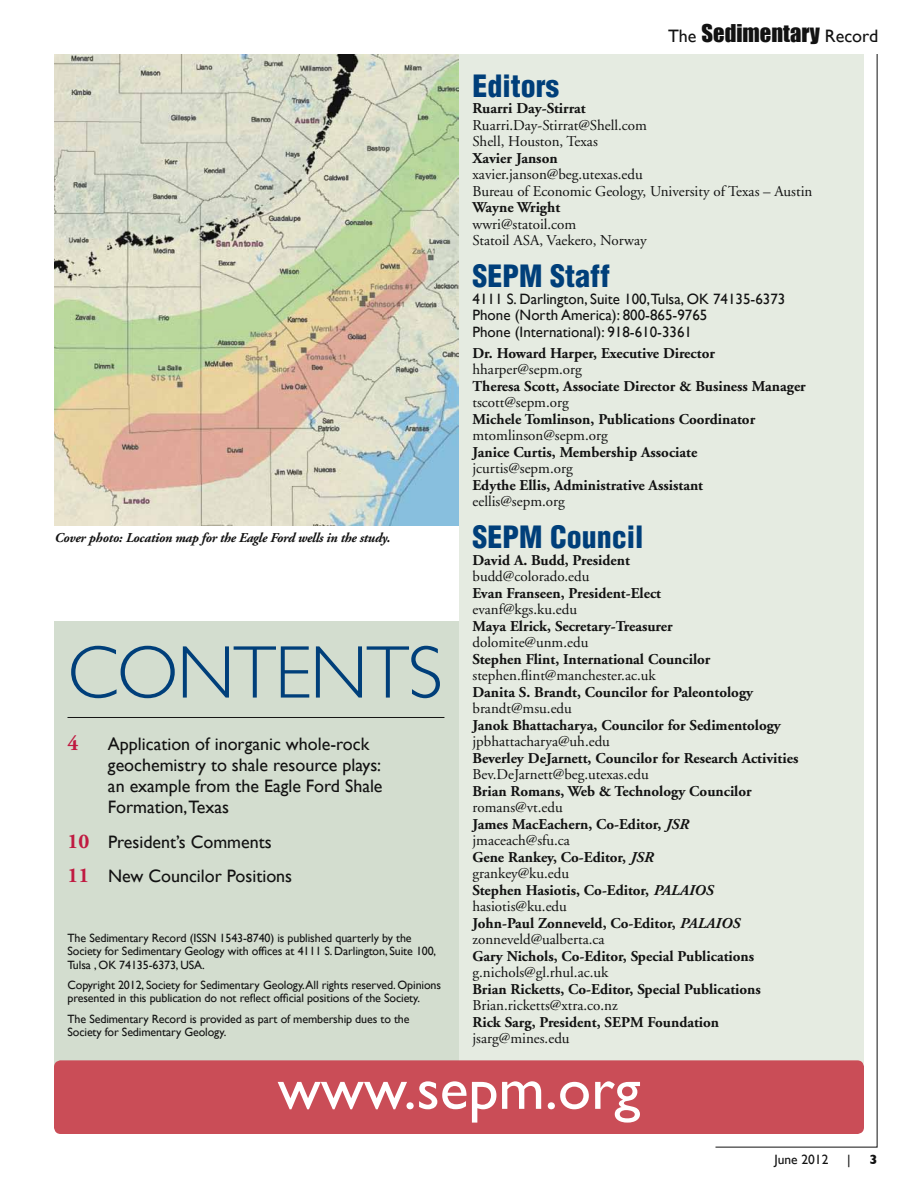
<style>
.page{position:relative;width:918px;height:1188px;background:#fff}
.page>*{position:absolute;margin:0;border:0;box-sizing:border-box;transform-origin:0 0}
.t1{font:300 75px "Gill Sans";color:#003f7a}
.t2{font:60px "Gill Sans";color:#fff}
.t3{font:900 condensed 30px "Helvetica";color:#003f7a}
.t4{font:22.5px "Impact";color:#121212}
.t5{font:700 21px "Adobe Garamond";color:#c01a41}
.t6{font:18px/21px "Gill Sans";color:#121212}
.t7{font:700 15px/16.5px "Adobe Garamond";color:#121212}
.t8{font:15px/16.5px "Adobe Garamond";color:#121212}
.t9{font:15px/16.5px "Gill Sans";color:#121212}
.t10{font:italic 700 13.5px "Adobe Garamond";letter-spacing:-.02em;color:#121212}
.t11{font:13.5px "Gill Sans";color:#121212}
.t12{font:700 13.5px "Gill Sans";color:#121212}
.t13{font:12px/13.5px "Gill Sans";letter-spacing:-.01em;color:#121212}
.s1{font-family:"Adobe Garamond";font-weight:700;font-size:21px;color:#c01a41}
.s2{font-family:"Gill Sans";font-size:18px}
.s3{font-weight:400}
.s4{font-style:italic}
</style>
<div class="page">
<div style="left:459px;top:54px;width:405px;height:1052px;background:#e5ebe1"></div>
<div style="left:54px;top:621px;width:405px;height:475px;background:#d3ddcf"></div>
<svg style="left:715px;top:54px;width:163px;height:1094px"></svg>
<div style="left:54px;top:1060px;width:810px;height:74px;background:#ca4d57;border-radius:7px"></div>
<hr style="left:68px;top:717px;width:376px;height:1px;background:#121212">
<img style="left:55px;top:54px;width:404px;height:471px">
<p class="t10" style="left:54px;top:530px;width:337px">Cover photo: Location map for the Eagle Ford wells in the study.</p>
<h1 class="t1" style="left:68px;top:630px;width:48px">CONTENTS</h1>
<h3 class="t5" style="left:68px;top:732px;width:12px">4</h3>
<p class="t6" style="left:108px;top:734px;width:276px">Application of inorganic whole-rock geochemistry to shale resource plays: an example from the Eagle Ford Shale<br>Formation,Texas</p>
<p class="t6" style="left:68px;top:824px;width:226px;line-height:34.5px"><span class="s1">10</span> President’s Comments<br><span class="s1">11</span> New Councilor Positions</p>
<p class="t13" style="left:68px;top:931px;width:370px">The Sedimentary Record (ISSN 1543-8740) is published quarterly by the<br>Society for Sedimentary Geology with offices at 4111 S. Darlington, Suite 100,<br>Tulsa , OK 74135-6373, USA.</p>
<p class="t13" style="left:68px;top:978px;width:375px">Copyright 2012, Society for Sedimentary Geology.All rights reserved. Opinions presented in this publication do not reflect official positions of the Society.</p>
<p class="t13" style="left:68px;top:1012px;width:344px">The Sedimentary Record is provided as part of membership dues to the<br>Society for Sedimentary Geology.</p>
<h3 class="t4" style="left:668px;top:16px;width:212px"><span class="s2">The</span> Sedimentary <span class="s2">Record</span></h3>
<h3 class="t3" style="left:472px;top:67px;width:88px">Editors</h3>
<p class="t7" style="left:472px;top:100px;width:115px">Ruarri Day-Stirrat</p>
<p class="t8" style="left:472px;top:117px;width:176px">Ruarri.Day-Stirrat@Shell.com<br>Shell, Houston, Texas</p>
<p class="t7" style="left:472px;top:150px;width:87px">Xavier Janson</p>
<p class="t8" style="left:472px;top:167px;width:341px">xavier.janson@beg.utexas.edu<br>Bureau of Economic Geology, University of Texas – Austin</p>
<p class="t7" style="left:472px;top:199px;width:89px">Wayne Wright</p>
<p class="t8" style="left:472px;top:216px;width:176px">wwri@statoil.com<br>Statoil ASA, Vaekero, Norway</p>
<h3 class="t3" style="left:472px;top:257px;width:139px">SEPM Staff</h3>
<p class="t9" style="left:472px;top:290px;width:314px">4111 S. Darlington, Suite 100,Tulsa, OK 74135-6373<br>Phone (North America): 800-865-9765<br>Phone (International): 918-610-3361</p>
<p class="t7" style="left:472px;top:345px;width:244px">Dr. Howard Harper, Executive Director</p>
<p class="t8" style="left:472px;top:362px;width:111px">hharper@sepm.org</p>
<p class="t7" style="left:472px;top:378px;width:335px">Theresa Scott, Associate Director &amp; Business Manager</p>
<p class="t8" style="left:472px;top:395px;width:98px">tscott@sepm.org</p>
<p class="t7" style="left:472px;top:411px;width:284px">Michele Tomlinson, Publications Coordinator</p>
<p class="t8" style="left:472px;top:428px;width:137px">mtomlinson@sepm.org</p>
<p class="t7" style="left:472px;top:444px;width:226px">Janice Curtis, Membership Associate</p>
<p class="t8" style="left:472px;top:461px;width:102px">jcurtis@sepm.org</p>
<p class="t7" style="left:472px;top:477px;width:232px">Edythe Ellis, Administrative Assistant</p>
<p class="t8" style="left:472px;top:494px;width:94px">eellis@sepm.org</p>
<h3 class="t3" style="left:472px;top:518px;width:172px">SEPM Council</h3>
<p class="t7" style="left:472px;top:552px;width:159px">David A. Budd, President</p>
<p class="t8" style="left:472px;top:569px;width:118px">budd@colorado.edu</p>
<p class="t7" style="left:472px;top:585px;width:190px">Evan Franseen, President-Elect</p>
<p class="t8" style="left:472px;top:602px;width:106px">evanf@kgs.ku.edu</p>
<p class="t7" style="left:472px;top:618px;width:202px">Maya Elrick, Secretary-Treasurer</p>
<p class="t8" style="left:472px;top:635px;width:117px">dolomite@unm.edu</p>
<p class="t7" style="left:472px;top:651px;width:239px">Stephen Flint, International Councilor</p>
<p class="t8" style="left:472px;top:668px;width:185px">stephen.flint@manchester.ac.uk</p>
<p class="t7" style="left:472px;top:684px;width:282px">Danita S. Brandt, Councilor for Paleontology</p>
<p class="t8" style="left:472px;top:701px;width:101px">brandt@msu.edu</p>
<p class="t7" style="left:472px;top:717px;width:310px">Janok Bhattacharya, Councilor for Sedimentology</p>
<p class="t8" style="left:472px;top:734px;width:139px">jpbhattacharya@uh.edu</p>
<p class="t7" style="left:472px;top:750px;width:327px">Beverley DeJarnett, Councilor for Research Activities</p>
<p class="t8" style="left:472px;top:767px;width:178px">Bev.DeJarnett@beg.utexas.edu</p>
<p class="t7" style="left:472px;top:783px;width:281px">Brian Romans, Web &amp; Technology Councilor</p>
<p class="t7" style="left:472px;top:799px;width:269px"><span class="s3">romans@vt.edu<br></span>James MacEachern, Co-Editor, <span class="s4">JSR </span><span class="s3">jmaceach@sfu.ca<br></span>Gene Rankey, Co-Editor, <span class="s4">JSR </span><span class="s3">grankey@ku.edu<br></span>Stephen Hasiotis, Co-Editor, <span class="s4">PALAIOS </span><span class="s3">hasiotis@ku.edu<br></span>John-Paul Zonneveld, Co-Editor, <span class="s4">PALAIOS </span><span class="s3">zonneveld@ualberta.ca</span></p>
<p class="t7" style="left:472px;top:948px;width:283px">Gary Nichols, Co-Editor, Special Publications</p>
<p class="t8" style="left:472px;top:965px;width:137px">g.nichols@gl.rhul.ac.uk</p>
<p class="t7" style="left:472px;top:981px;width:290px">Brian Ricketts, Co-Editor, Special Publications</p>
<p class="t8" style="left:472px;top:998px;width:147px">Brian.ricketts@xtra.co.nz</p>
<p class="t7" style="left:472px;top:1014px;width:248px">Rick Sarg, President, SEPM Foundation</p>
<p class="t8" style="left:472px;top:1031px;width:99px">jsarg@mines.edu</p>
<h2 class="t2" style="left:278px;top:1053px;width:364px">www.sepm.org</h2>
<p class="t11" style="left:775px;top:1151px;width:55px">June 2012</p>
<p class="t11" style="left:847px;top:1151px;width:5px">|</p>
<p class="t12" style="left:869px;top:1151px;width:10px">3</p>
</div>
